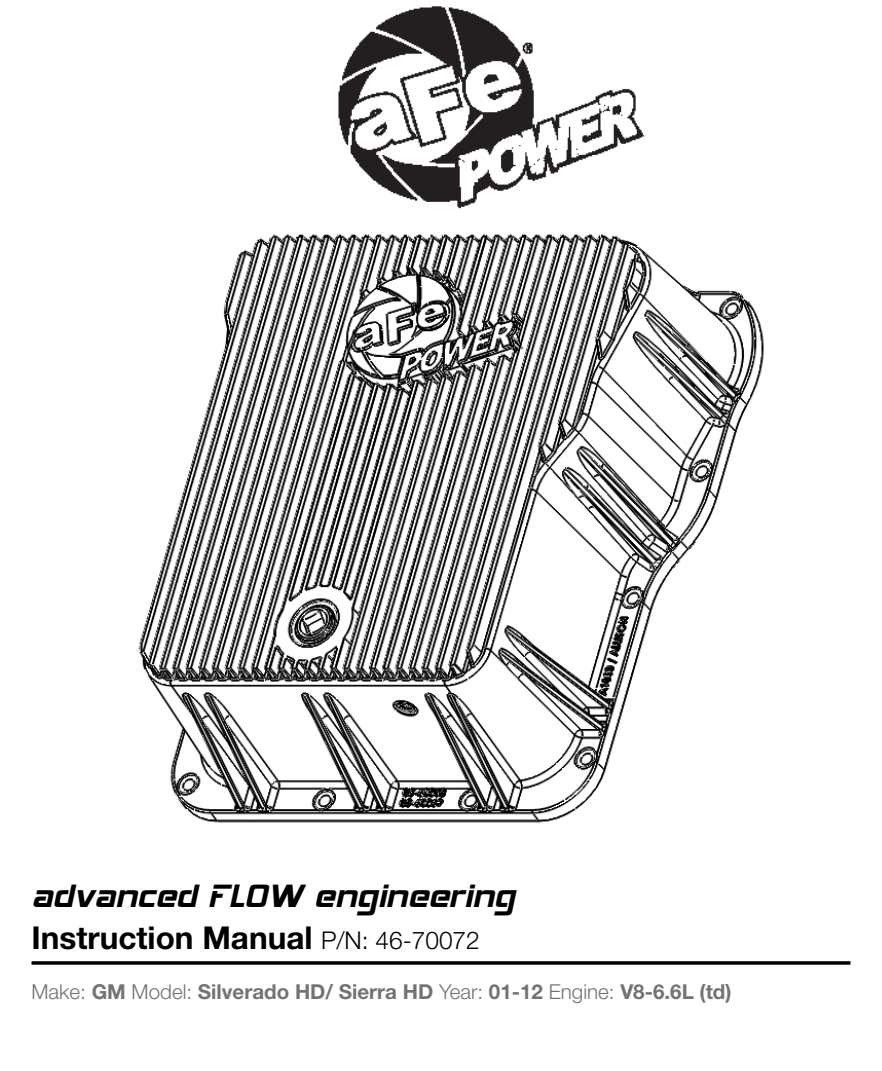
<style>
.page{position:relative;width:882px;height:1071px;background:#fff}
.page>*{position:absolute;margin:0;border:0;box-sizing:border-box;transform-origin:0 0}
.t1{font:35px "Hemi Head 426";color:#000}
.t2{font:700 31.5px "Helvetica Neue";color:#000}
.t3{font:700 20.65px "Helvetica Neue";color:#717375}
.s1{font-weight:300;font-size:24.5px}
.s2{font-weight:300}
</style>
<div class="page">
<img style="left:338px;top:6px;width:307px;height:203px">
<img style="left:138px;top:234px;width:626px;height:589px">
<svg style="left:32px;top:961px;width:818px;height:4px;background:#1f1f1f"></svg>
<h1 class="t1" style="left:32px;top:881px;width:485px">advanced FLOW engineering</h1>
<h2 class="t2" style="left:32px;top:918px;width:450px">Instruction Manual <span class="s1">P/N: 46-70072</span></h2>
<p class="t3" style="left:32px;top:979px;width:702px"><span class="s2">Make:</span> GM <span class="s2">Model:</span> Silverado HD/ Sierra HD <span class="s2">Year:</span> 01-12 <span class="s2">Engine:</span> V8-6.6L (td)</p>
</div>
